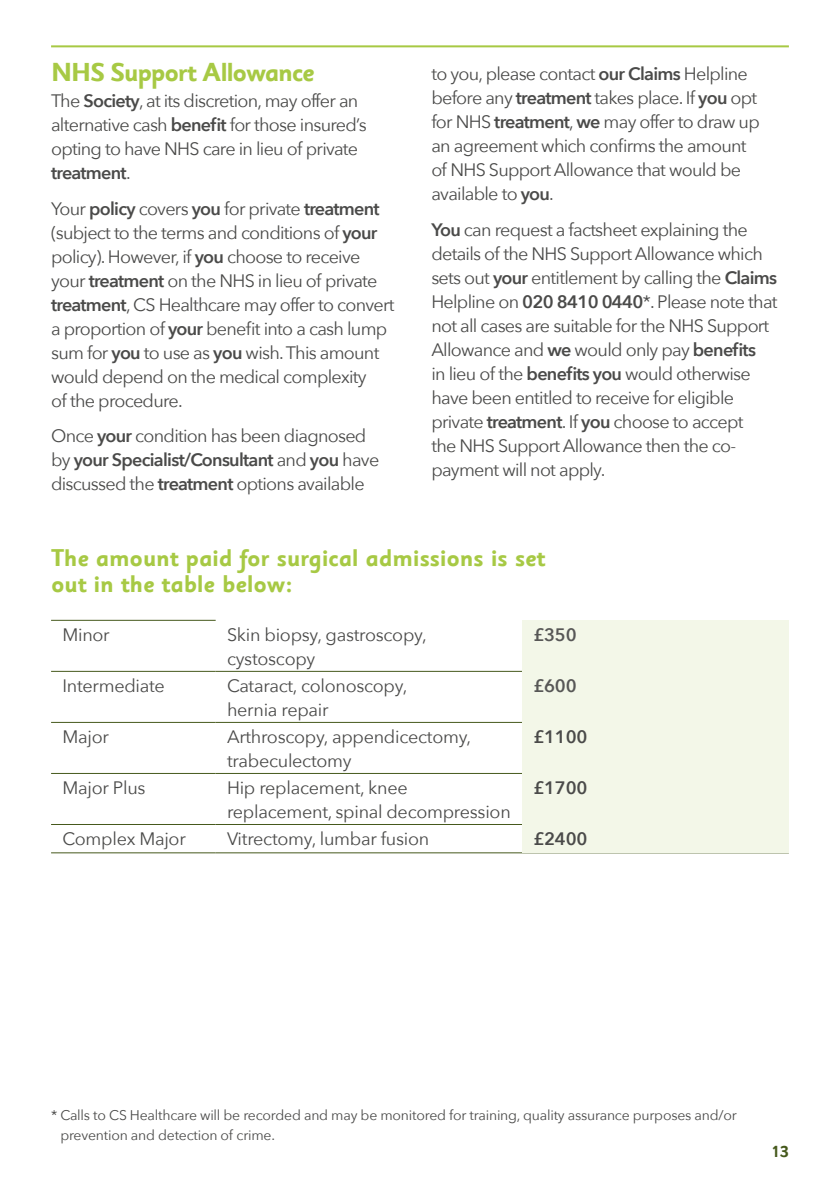
<style>
.page{position:relative;width:840px;height:1191px;background:#fff}
.page>*{position:absolute;margin:0;border:0;box-sizing:border-box;transform-origin:0 0}
.t1{font:700 26px "Sassoon Sans";letter-spacing:-.055em;color:#a7c944}
.t2{font:700 24px/26px "Sassoon Sans";letter-spacing:-.015em;color:#a7c944}
.t3{font:18px/24px "Avenir Next";letter-spacing:-.04em;color:#4a4a49}
.t4{font:18px "Avenir Next";letter-spacing:-.015em;color:#4a4a49}
.t5{font:600 18px "Avenir Next";letter-spacing:-.015em;color:#4a4a49}
.t6{font:600 18px "Avenir Next";letter-spacing:-.015em;color:#575756}
.t7{font:700 16px "Sassoon Sans";color:#46591c}
.t8{font:14px/20px "Avenir Next";letter-spacing:-.015em;color:#4a4a49}
.s1{font-weight:600}
</style>
<div class="page">
<hr style="left:51px;top:45px;width:737px;height:2px;background:#a7c944">
<hr style="left:51px;top:852px;width:164px;height:1px;background:#46591c">
<hr style="left:215px;top:852px;width:307px;height:1px;background:#46591c">
<hr style="left:51px;top:824px;width:164px;height:1px;background:#46591c">
<hr style="left:215px;top:824px;width:307px;height:1px;background:#46591c">
<hr style="left:51px;top:773px;width:164px;height:1px;background:#46591c">
<hr style="left:215px;top:773px;width:307px;height:1px;background:#46591c">
<hr style="left:51px;top:722px;width:164px;height:1px;background:#46591c">
<hr style="left:215px;top:722px;width:307px;height:1px;background:#46591c">
<hr style="left:51px;top:671px;width:164px;height:1px;background:#46591c">
<hr style="left:215px;top:671px;width:307px;height:1px;background:#46591c">
<hr style="left:51px;top:620px;width:164px;height:1px;background:#46591c">
<div style="left:522px;top:824px;width:266px;height:29px;background:#f3f7e8"></div>
<div style="left:522px;top:773px;width:266px;height:51px;background:#f3f7e8"></div>
<div style="left:522px;top:722px;width:266px;height:51px;background:#f3f7e8"></div>
<div style="left:522px;top:671px;width:266px;height:51px;background:#f3f7e8"></div>
<div style="left:522px;top:620px;width:266px;height:51px;background:#f3f7e8"></div>
<h1 class="t1" style="left:51px;top:56px;width:265px">NHS Support Allowance</h1>
<p class="t3" style="left:51px;top:88px;width:317px">The <span class="s1">Society</span>, at its discretion, may offer an alternative cash <span class="s1">benefit</span> for those insured’s opting to have NHS care in lieu of private <span class="s1">treatment</span>.</p>
<p class="t3" style="left:51px;top:196px;width:345px">Your <span class="s1">policy</span> covers <span class="s1">you</span> for private <span class="s1">treatment </span>(subject to the terms and conditions of <span class="s1">your </span>policy). However, if <span class="s1">you</span> choose to receive your <span class="s1">treatment</span> on the NHS in lieu of private <span class="s1">treatment</span>, CS Healthcare may offer to convert a proportion of <span class="s1">your</span> benefit into a cash lump sum for <span class="s1">you</span> to use as <span class="s1">you</span> wish. This amount would depend on the medical complexity<br>of the procedure.</p>
<p class="t3" style="left:51px;top:423px;width:329px">Once <span class="s1">your</span> condition has been diagnosed by <span class="s1">your Specialist/Consultant</span> and <span class="s1">you</span> have discussed the <span class="s1">treatment</span> options available</p>
<p class="t3" style="left:431px;top:61px;width:330px">to you, please contact <span class="s1">our Claims</span> Helpline before any <span class="s1">treatment</span> takes place. If <span class="s1">you</span> opt for NHS <span class="s1">treatment</span>, <span class="s1">we</span> may offer to draw up an agreement which confirms the amount of NHS Support Allowance that would be available to <span class="s1">you</span>.</p>
<p class="t3" style="left:431px;top:217px;width:347px"><span class="s1">You</span> can request a factsheet explaining the details of the NHS Support Allowance which sets out <span class="s1">your</span> entitlement by calling the <span class="s1">Claims </span>Helpline on <span class="s1">020 8410 0440</span>*. Please note that not all cases are suitable for the NHS Support Allowance and <span class="s1">we</span> would only pay <span class="s1">benefits<br></span>in lieu of the <span class="s1">benefits you</span> would otherwise have been entitled to receive for eligible private <span class="s1">treatment</span>. If <span class="s1">you</span> choose to accept<br>the NHS Support Allowance then the co&shy;payment will not apply.</p>
<h2 class="t2" style="left:51px;top:545px;width:495px">The amount paid for surgical admissions is set out in the table below:</h2>
<p class="t3" style="left:62px;top:622px;width:49px">Minor</p>
<p class="t4" style="left:227px;top:619px;width:201px">Skin biopsy, gastroscopy,</p>
<p class="t6" style="left:533px;top:619px;width:45px">£350</p>
<p class="t4" style="left:227px;top:643px;width:90px">cystoscopy</p>
<p class="t4" style="left:62px;top:671px;width:104px">Intermediate</p>
<p class="t4" style="left:227px;top:671px;width:182px">Cataract, colonoscopy,</p>
<p class="t6" style="left:533px;top:670px;width:45px">£600</p>
<p class="t4" style="left:227px;top:694px;width:103px">hernia repair</p>
<p class="t3" style="left:62px;top:724px;width:48px">Major</p>
<p class="t4" style="left:227px;top:722px;width:246px">Arthroscopy, appendicectomy,</p>
<p class="t5" style="left:533px;top:721px;width:55px">£1100</p>
<p class="t4" style="left:227px;top:746px;width:126px">trabeculectomy</p>
<p class="t4" style="left:62px;top:773px;width:85px">Major Plus</p>
<p class="t4" style="left:227px;top:773px;width:182px">Hip replacement, knee</p>
<p class="t5" style="left:533px;top:772px;width:55px">£1700</p>
<p class="t4" style="left:227px;top:797px;width:285px">replacement, spinal decompression</p>
<p class="t4" style="left:62px;top:824px;width:125px">Complex Major</p>
<p class="t4" style="left:227px;top:824px;width:204px">Vitrectomy, lumbar fusion</p>
<p class="t5" style="left:533px;top:823px;width:55px">£2400</p>
<p class="t8" style="left:60px;top:1104px;width:677px;text-indent:-9px">* Calls to CS Healthcare will be recorded and may be monitored for training, quality assurance purposes and/or prevention and detection of crime.</p>
<p class="t7" style="left:770px;top:1141px;width:19px">13</p>
</div>
